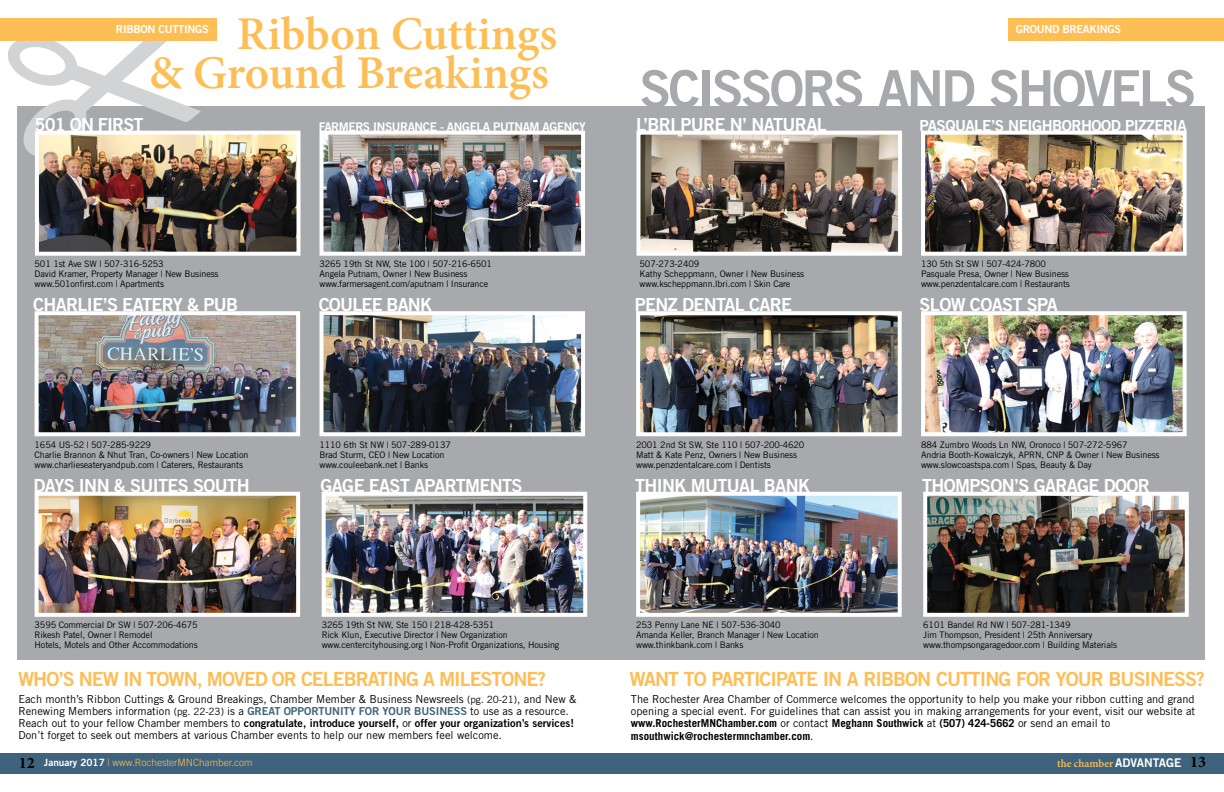
<style>
.page{position:relative;width:1224px;height:792px;background:#fff}
.page>*{position:absolute;margin:0;border:0;box-sizing:border-box;transform-origin:0 0}
.t1{font:51.5px "Trade Gothic LT Std Bd 2";letter-spacing:-.05em;color:#a7a9ac}
.t2{font:600 47px/39px "Minion Pro";letter-spacing:-.005em;color:#fdbe56;text-align:right}
.t3{font:19.5px "Trade Gothic LT Std Bd 2";letter-spacing:-.05em;color:#fdbe56}
.t4{font:18px "Trade Gothic LT Std Bd 2";letter-spacing:-.035em;color:#fff}
.t5{font:15.2px "Trade Gothic LT Std Bd 2";letter-spacing:-.035em;color:#fff}
.t6{font:12px "Trade Gothic LT Std Bd 2";letter-spacing:-.035em;color:#fff}
.t7{font:11px/12px "Trade Gothic LT Std";color:#000}
.t8{font:11px "Trade Gothic LT Std Bd 2";color:#000}
.t9{font:700 11px "Trade Gothic LT Std";color:#000}
.t10{font:11px "Trade Gothic LT Std Bd 2";letter-spacing:-.025em;color:#fff}
.t11{font:600 11px "Minion Pro";color:#fdbe56}
.t12{font:300 10px "Trade Gothic LT Std";color:#fdbe56}
.t13{font:9px/10px "Trade Gothic LT Std";letter-spacing:-.015em;color:#000}
.s1{font-size:10px}
.s2{font-family:"Trade Gothic LT Std Bd 2";color:#40637d}
.s3{font-family:"Trade Gothic LT Std"}
.s4{font-weight:700}
.s5{font-weight:400}
.s6{font-family:"Minion Pro";font-weight:700;font-size:16px;color:#000}
.s7{font-family:"Trade Gothic LT Std Bd 2";font-weight:400;color:#fff}
.s8{font-family:"Trade Gothic LT Std Bd 2";font-weight:400;font-size:12px;color:#fff}
.s9{font-weight:700;font-size:16px;color:#000}
</style>
<div class="page">
<div style="left:0;top:753px;width:1224px;height:21px;background:#40637d"></div>
<div style="left:18px;top:107px;width:1187px;height:553px;background:#a7a9ac"></div>
<svg style="left:5px;top:40px;width:196px;height:118px"></svg>
<div style="left:0;top:18px;width:216px;height:22px;background:#fdbe56"></div>
<div style="left:1009px;top:18px;width:215px;height:22px;background:#fdbe56"></div>
<img style="left:40px;top:316px;width:255px;height:115px">
<div style="left:35px;top:311px;width:265px;height:125px;border:4px solid #fff"></div>
<img style="left:641px;top:316px;width:256px;height:115px">
<div style="left:636px;top:311px;width:266px;height:125px;border:4px solid #fff"></div>
<img style="left:325px;top:316px;width:255px;height:115px">
<div style="left:320px;top:311px;width:265px;height:125px;border:4px solid #fff"></div>
<img style="left:926px;top:316px;width:256px;height:115px">
<div style="left:921px;top:311px;width:266px;height:125px;border:4px solid #fff"></div>
<img style="left:40px;top:497px;width:255px;height:115px">
<div style="left:35px;top:492px;width:265px;height:125px;border:4px solid #fff"></div>
<img style="left:641px;top:497px;width:256px;height:115px">
<div style="left:636px;top:492px;width:266px;height:125px;border:4px solid #fff"></div>
<img style="left:327px;top:497px;width:255px;height:115px">
<div style="left:322px;top:492px;width:265px;height:125px;border:4px solid #fff"></div>
<img style="left:928px;top:497px;width:256px;height:115px">
<div style="left:923px;top:492px;width:266px;height:125px;border:4px solid #fff"></div>
<img style="left:325px;top:136px;width:255px;height:115px">
<div style="left:320px;top:131px;width:265px;height:125px;border:4px solid #fff"></div>
<img style="left:926px;top:136px;width:256px;height:115px">
<div style="left:921px;top:131px;width:266px;height:125px;border:4px solid #fff"></div>
<img style="left:40px;top:136px;width:256px;height:115px">
<div style="left:35px;top:131px;width:266px;height:125px;border:4px solid #fff"></div>
<img style="left:642px;top:136px;width:255px;height:115px">
<div style="left:637px;top:131px;width:265px;height:125px;border:4px solid #fff"></div>
<h2 class="t2" style="left:149px;top:14px;width:409px">Ribbon Cuttings<br>&amp; Ground Breakings</h2>
<p class="t10" style="left:116px;top:22px;width:95px">RIBBON CUTTINGS</p>
<p class="t10" style="left:1016px;top:22px;width:107px">GROUND BREAKINGS</p>
<h1 class="t1" style="left:640px;top:57px;width:558px">SCISSORS AND SHOVELS</h1>
<h3 class="t4" style="left:35px;top:113px;width:111px">501 ON FIRST</h3>
<h3 class="t4" style="left:636px;top:113px;width:192px">L’BRI PURE N’ NATURAL</h3>
<h3 class="t6" style="left:319px;top:119px;width:269px">FARMERS INSURANCE - ANGELA PUTNAM AGENCY</h3>
<h3 class="t5" style="left:920px;top:116px;width:269px">PASQUALE’S NEIGHBORHOOD PIZZERIA</h3>
<p class="t13" style="left:35px;top:259px;width:186px">501 1st Ave SW | 507-316-5253<br>David Kramer, Property Manager | New Business www.501onfirst.com | Apartments</p>
<p class="t13" style="left:640px;top:259px;width:166px">507-273-2409<br>Kathy Scheppmann, Owner | New Business www.kscheppmann.lbri.com | Skin Care</p>
<p class="t13" style="left:320px;top:259px;width:174px">3265 19th St NW, Ste 100 | 507-216-6501<br>Angela Putnam, Owner | New Business www.farmersagent.com/aputnam | Insurance</p>
<p class="t13" style="left:921px;top:259px;width:150px">130 5th St SW | 507-424-7800<br>Pasquale Presa, Owner | New Business www.penzdentalcare.com | Restaurants</p>
<h3 class="t4" style="left:33px;top:294px;width:206px">CHARLIE’S EATERY &amp; PUB</h3>
<h3 class="t4" style="left:319px;top:294px;width:115px">COULEE BANK</h3>
<h3 class="t4" style="left:635px;top:294px;width:159px">PENZ DENTAL CARE</h3>
<h3 class="t4" style="left:920px;top:294px;width:140px">SLOW COAST SPA</h3>
<p class="t13" style="left:35px;top:440px;width:215px">1654 US-52 | 507-285-9229<br>Charlie Brannon &amp; Nhut Tran, Co-owners | New Location www.charlieseateryandpub.com | Caterers, Restaurants</p>
<p class="t13" style="left:636px;top:440px;width:170px">2001 2nd St SW, Ste 110 | 507-200-4620<br>Matt &amp; Kate Penz, Owners | New Business www.penzdentalcare.com | Dentists</p>
<p class="t13" style="left:320px;top:440px;width:133px">1110 6th St NW | 507-289-0137<br>Brad Sturm, CEO | New Location www.couleebank.net | Banks</p>
<p class="t13" style="left:921px;top:440px;width:240px">884 Zumbro Woods Ln NW, Oronoco | 507-272-5967<br>Andria Booth-Kowalczyk, APRN, CNP &amp; Owner | New Business www.slowcoastspa.com | Spas, Beauty &amp; Day</p>
<h3 class="t4" style="left:34px;top:475px;width:218px">DAYS INN &amp; SUITES SOUTH</h3>
<h3 class="t4" style="left:321px;top:475px;width:204px">GAGE EAST APARTMENTS</h3>
<h3 class="t4" style="left:635px;top:475px;width:176px">THINK MUTUAL BANK</h3>
<h3 class="t4" style="left:922px;top:475px;width:229px">THOMPSON’S GARAGE DOOR</h3>
<p class="t13" style="left:35px;top:620px;width:165px">3595 Commercial Dr SW | 507-206-4675<br>Rikesh Patel, Owner | Remodel<br>Hotels, Motels and Other Accommodations</p>
<p class="t13" style="left:636px;top:620px;width:184px">253 Penny Lane NE | 507-536-3040<br>Amanda Keller, Branch Manager | New Location www.thinkbank.com | Banks</p>
<p class="t13" style="left:322px;top:620px;width:239px">3265 19th St NW, Ste 150 | 218-428-5351<br>Rick Klun, Executive Director | New Organization www.centercityhousing.org | Non-Profit Organizations, Housing</p>
<p class="t13" style="left:923px;top:620px;width:195px">6101 Bandel Rd NW | 507-281-1349<br>Jim Thompson, President | 25th Anniversary www.thompsongaragedoor.com | Building Materials</p>
<h3 class="t3" style="left:18px;top:667px;width:530px">WHO’S NEW IN TOWN, MOVED OR CELEBRATING A MILESTONE?</h3>
<p class="t7" style="left:18px;top:693px;width:560px">Each month’s Ribbon Cuttings &amp; Ground Breakings, Chamber Member &amp; Business Newsreels <span class="s1">(pg. 20-21)</span>, and New &amp;<br>Renewing Members information <span class="s1">(pg. 22-23)</span> is a <span class="s2">GREAT OPPORTUNITY FOR YOUR BUSINESS</span> to use as a resource.</p>
<p class="t8" style="left:18px;top:717px;width:557px"><span class="s3">Reach out to your fellow Chamber members to</span> congratulate, introduce yourself, <span class="s3">or</span> offer your organization’s services!</p>
<p class="t7" style="left:18px;top:729px;width:485px">Don’t forget to seek out members at various Chamber events to help our new members feel welcome.</p>
<h3 class="t3" style="left:630px;top:667px;width:577px">WANT TO PARTICIPATE IN A RIBBON CUTTING FOR YOUR BUSINESS?</h3>
<p class="t7" style="left:631px;top:693px;width:566px;text-align:justify">The Rochester Area Chamber of Commerce welcomes the opportunity to help you make your ribbon cutting and grand opening a special event. For guidelines that can assist you in making arrangements for your event, visit our website at <span class="s4">www.RochesterMNChamber.com</span> or contact <span class="s4">Meghann Southwick</span> at <span class="s4">(507) 424-5662</span> or send an email to</p>
<p class="t9" style="left:631px;top:730px;width:184px">msouthwick@rochestermnchamber.com<span class="s5">.</span></p>
<p class="t12" style="left:19px;top:757px;width:235px"><span class="s6">12</span> <span class="s7">January 2017</span> | www.RochesterMNChamber.com</p>
<p class="t11" style="left:1057px;top:756px;width:150px">the chamber <span class="s8">ADVANTAGE</span> <span class="s9">13</span></p>
</div>
